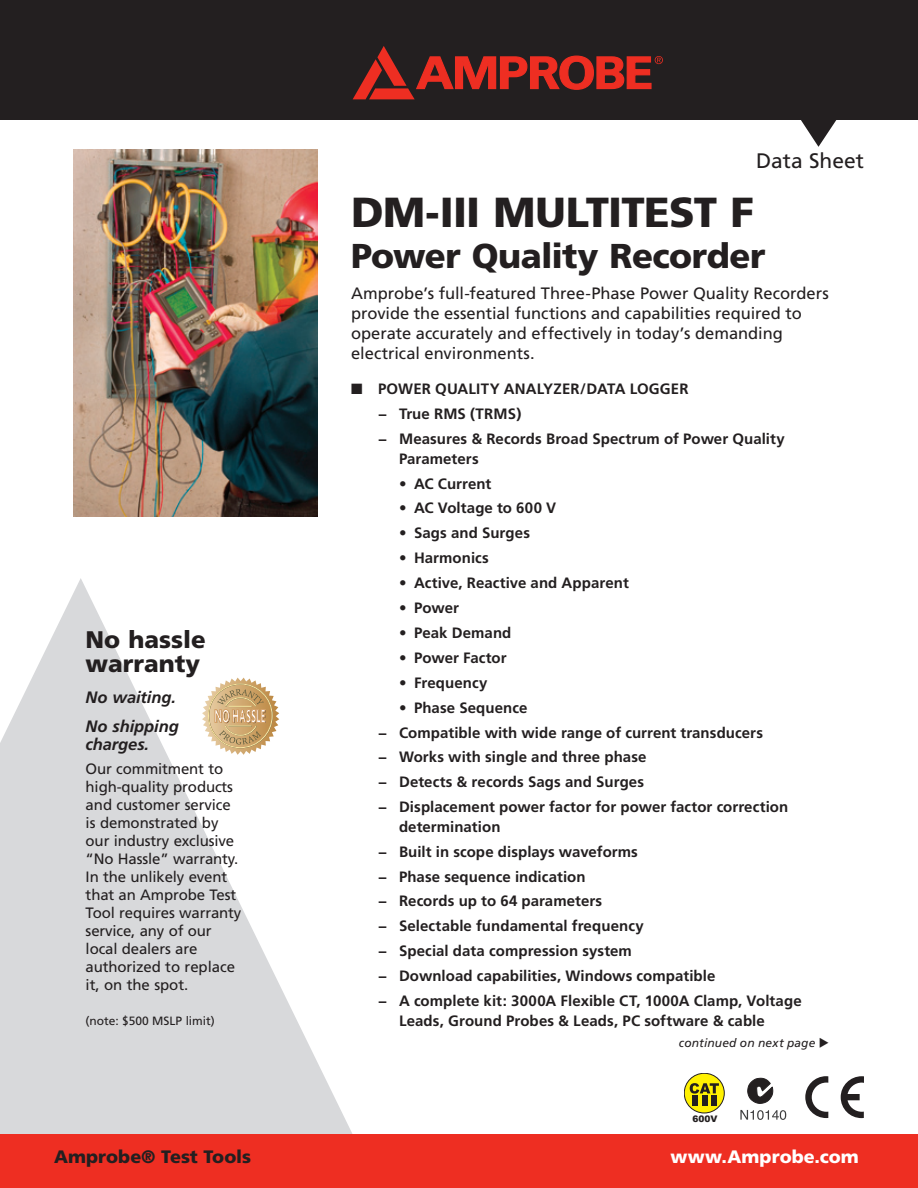
<style>
.page{position:relative;width:918px;height:1188px;background:#fff}
.page>*{position:absolute;margin:0;border:0;box-sizing:border-box;transform-origin:0 0}
.t1{font:900 42px "Frutiger";letter-spacing:-.02em;color:#231f20}
.t2{font:900 34.5px "Frutiger";letter-spacing:-.015em;color:#231f20}
.t3{font:900 24px/24px "Frutiger";color:#231f20}
.t4{font:21px "Frutiger";color:#231f20}
.t5{font:900 18px "Frutiger";color:#231f20}
.t6{font:900 18px "Frutiger";letter-spacing:.005em;color:#fff}
.t7{font:16.5px/19.8px "Frutiger";color:#231f20}
.t8{font:italic 700 16.5px/28.5px "Frutiger";letter-spacing:-.005em;color:#231f20}
.t9{font:700 15px/24.9px "Frutiger";letter-spacing:.005em;color:#231f20}
.t10{font:15px/18px "Frutiger";letter-spacing:-.01em;color:#231f20}
.t11{font:12px "Frutiger";letter-spacing:-.005em;color:#231f20}
.t12{font:italic 12px "Frutiger";letter-spacing:.01em;color:#231f20}
.t13{font:900 9px "Arial";color:#231f20}
</style>
<div class="page">
<svg style="left:0;top:578px;width:353px;height:556px;fill:#d8d9db"></svg>
<div style="left:0;top:0;width:918px;height:120px;background:#231f20"></div>
<div style="left:0;top:1134px;width:918px;height:54px;background:#ee2e22"></div>
<svg style="left:353px;top:46px;width:310px;height:53px"></svg>
<svg style="left:801px;top:120px;width:36px;height:27px"></svg>
<svg style="left:202px;top:678px;width:77px;height:77px"></svg>
<svg style="left:841px;top:1076px;width:23px;height:42px"></svg>
<svg style="left:805px;top:1076px;width:23px;height:42px"></svg>
<svg style="left:740px;top:1110px;width:46px;height:10px"></svg>
<svg style="left:747px;top:1078px;width:27px;height:26px"></svg>
<img style="left:73px;top:150px;width:244px;height:367px">
<svg style="left:684px;top:1073px;width:40px;height:40px"></svg>
<div style="left:684px;top:1073px;width:41px;height:40px;border:1px solid #231f20;border-radius:50%"></div>
<svg style="left:690px;top:1083px;width:29px;height:11px"></svg>
<div style="left:693px;top:1096px;width:5px;height:10px;background:#231f20"></div>
<div style="left:702px;top:1096px;width:5px;height:10px;background:#231f20"></div>
<div style="left:711px;top:1096px;width:5px;height:10px;background:#231f20"></div>
<h3 class="t3" style="left:86px;top:627px;width:122px">No hassle warranty</h3>
<p class="t8" style="left:86px;top:683px;width:95px">No waiting.<br>No shipping</p>
<p class="t8" style="left:86px;top:730px;width:65px">charges.</p>
<p class="t10" style="left:86px;top:760px;width:157px">Our commitment to high-quality products and customer service is demonstrated by our industry exclusive “No Hassle” warranty.<br>In the unlikely event that an Amprobe Test<br>Tool requires warranty service, any of our local dealers are authorized to replace it, on the spot.</p>
<p class="t11" style="left:86px;top:1014px;width:131px">(note: $500 MSLP limit)</p>
<h3 class="t4" style="left:756px;top:148px;width:109px">Data Sheet</h3>
<h1 class="t1" style="left:351px;top:187px;width:404px">DM-III MULTITEST F</h1>
<h2 class="t2" style="left:351px;top:235px;width:416px">Power Quality Recorder</h2>
<p class="t7" style="left:351px;top:283px;width:479px">Amprobe’s full-featured Three-Phase Power Quality Recorders provide the essential functions and capabilities required to operate accurately and effectively in today’s demanding electrical environments.</p>
<p class="t9" style="left:378px;top:377px;width:408px;text-indent:-27px">■ POWER QUALITY ANALYZER/DATA LOGGER<br>− True RMS (TRMS)<br>− Measures &amp; Records Broad Spectrum of Power Quality</p>
<p class="t9" style="left:399px;top:446px;width:81px">Parameters</p>
<p class="t9" style="left:399px;top:471px;width:94px">• AC Current</p>
<p class="t9" style="left:399px;top:496px;width:159px">• AC Voltage to 600 V</p>
<p class="t9" style="left:399px;top:521px;width:133px">• Sags and Surges</p>
<p class="t9" style="left:399px;top:545px;width:91px">• Harmonics</p>
<p class="t9" style="left:399px;top:570px;width:231px">• Active, Reactive and Apparent</p>
<p class="t9" style="left:399px;top:595px;width:61px">• Power</p>
<p class="t9" style="left:399px;top:620px;width:114px">• Peak Demand</p>
<p class="t9" style="left:399px;top:645px;width:109px">• Power Factor</p>
<p class="t9" style="left:399px;top:670px;width:90px">• Frequency</p>
<p class="t9" style="left:378px;top:695px;width:412px;text-indent:21px">• Phase Sequence<br>− Compatible with wide range of current transducers<br>− Works with single and three phase<br>− Detects &amp; records Sags and Surges<br>− Displacement power factor for power factor correction</p>
<p class="t9" style="left:378px;top:814px;width:425px;text-indent:21px">determination<br>− Built in scope displays waveforms<br>− Phase sequence indication<br>− Records up to 64 parameters<br>− Selectable fundamental frequency<br>− Special data compression system<br>− Download capabilities, Windows compatible<br>− A complete kit: 3000A Flexible CT, 1000A Clamp, Voltage</p>
<p class="t9" style="left:399px;top:1008px;width:367px">Leads, Ground Probes &amp; Leads, PC software &amp; cable</p>
<p class="t12" style="left:679px;top:1035px;width:152px">continued on next page ◆</p>
<p class="t13" style="left:693px;top:1112px;width:27px">600V</p>
<p class="t5" style="left:54px;top:1146px;width:199px">Amprobe® Test Tools</p>
<p class="t6" style="left:670px;top:1146px;width:190px">www.Amprobe.com</p>
</div>
